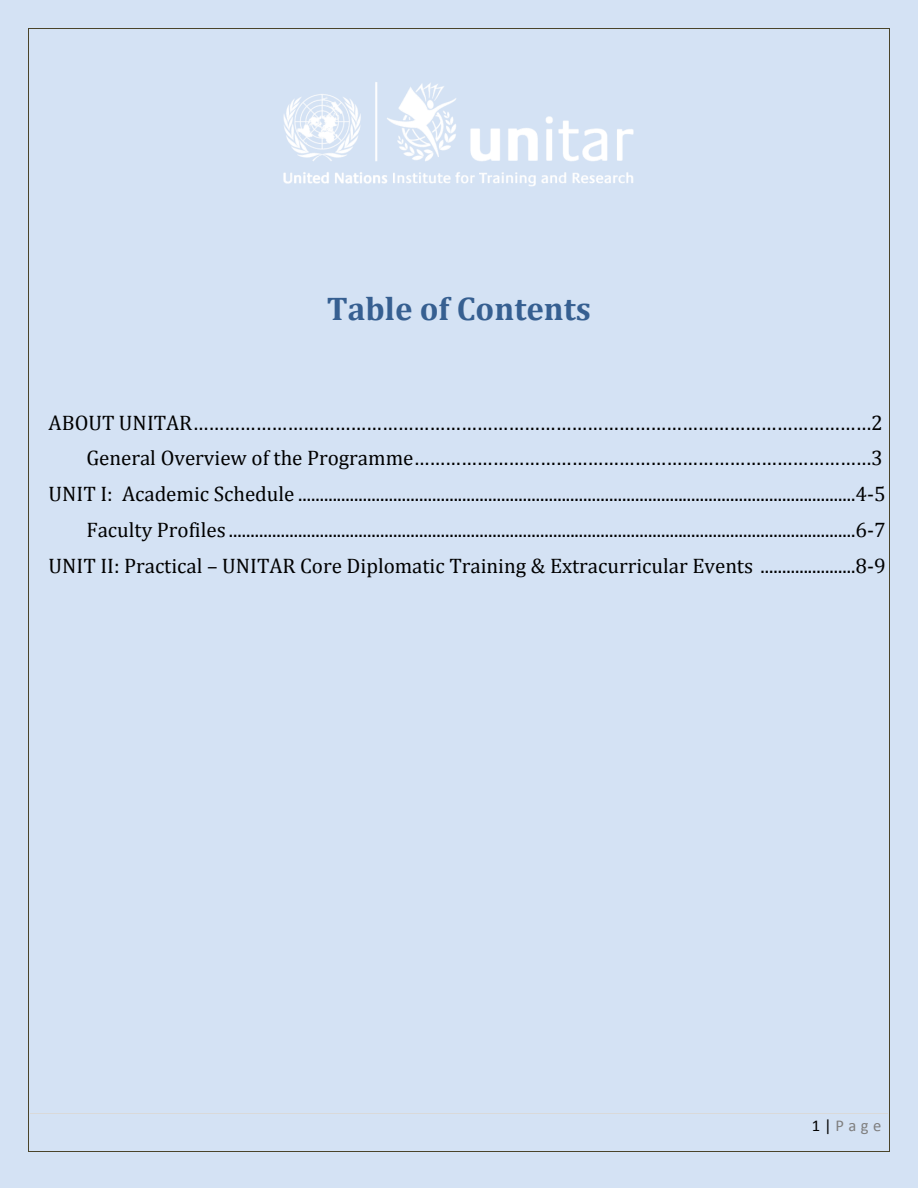
<style>
.page{position:relative;width:918px;height:1188px;background:#d4e2f4}
.page>*{position:absolute;margin:0;border:0;box-sizing:border-box;transform-origin:0 0}
.t1{font:700 33px "Cambria";color:#365f91}
.t2{font:21px "Cambria";color:#000}
.t3{font:16.5px "Calibri";color:#7f7f7f}
.s1{color:#000}
</style>
<div class="page">
<hr style="left:30px;top:1113px;width:858px;height:1px;background:#d9d9d9">
<img style="left:283px;top:82px;width:351px;height:105px">
<hr style="left:29px;top:28px;width:860px;height:1px;background:#4a442a">
<hr style="left:28px;top:29px;width:1px;height:1122px;background:#4a442a">
<hr style="left:889px;top:29px;width:1px;height:1122px;background:#4a442a">
<hr style="left:29px;top:1151px;width:860px;height:1px;background:#4a442a">
<p class="t1" style="left:327px;top:289px;width:266px">Table of Contents</p>
<p class="t2" style="left:49px;top:410px;width:836px">ABOUT UNITAR…………………………………………………………………………………………………………………2</p>
<p class="t2" style="left:86px;top:445px;width:798px">General Overview of the Programme……………………………………………………………………………3</p>
<p class="t2" style="left:49px;top:481px;width:839px">UNIT I: Academic Schedule .................................................................................................................................4-5</p>
<p class="t2" style="left:86px;top:517px;width:801px">Faculty Profiles .................................................................................................................................................6-7</p>
<p class="t2" style="left:49px;top:553px;width:839px">UNIT II: Practical – UNITAR Core Diplomatic Training &amp; Extracurricular Events ......................8-9</p>
<p class="t3" style="left:812px;top:1119px;width:71px"><span class="s1">1|</span> Page</p>
</div>
